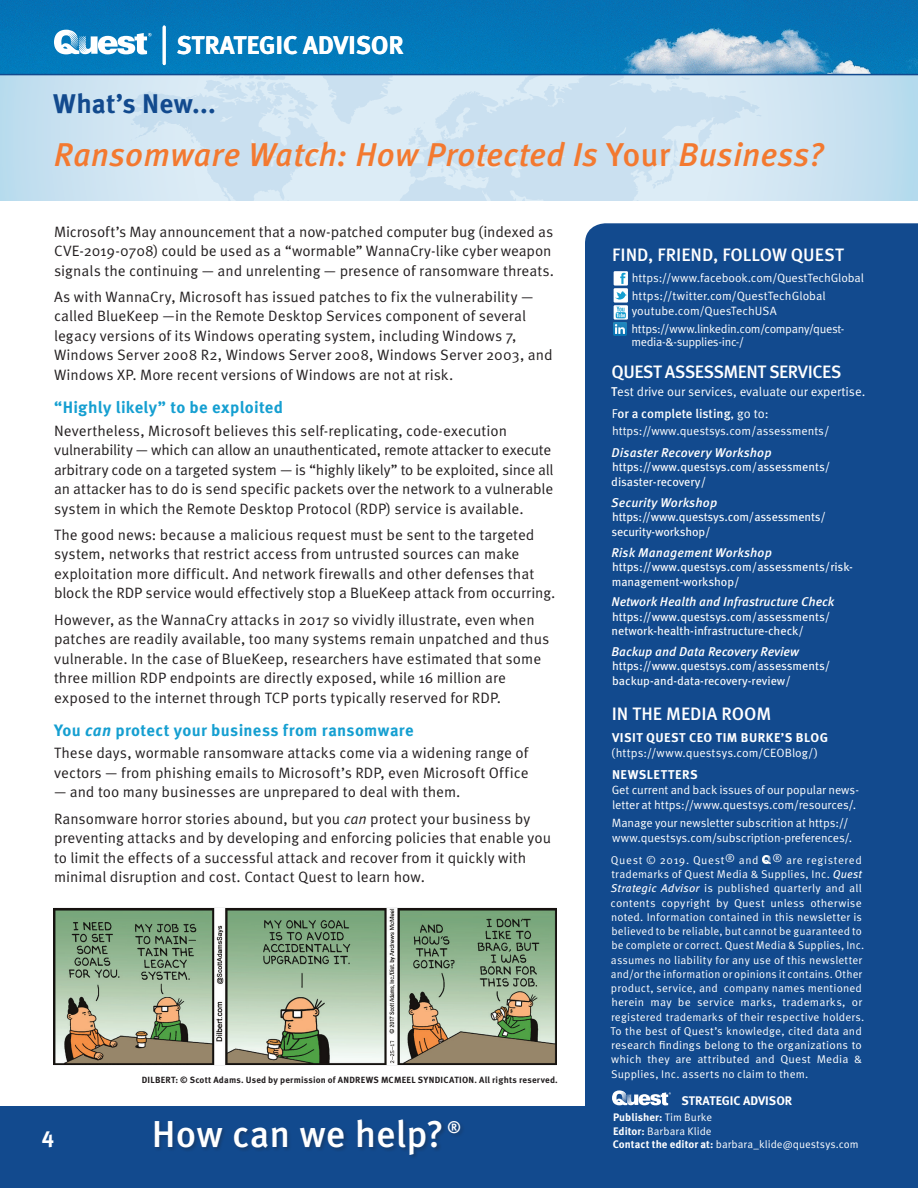
<style>
.page{position:relative;width:918px;height:1188px;background:#fff}
.page>*{position:absolute;margin:0;border:0;box-sizing:border-box;transform-origin:0 0}
.t1{font:500 37.5px "Meta OT";color:#fff}
.t2{font:italic 500 33px "Meta OT";letter-spacing:.005em;color:#f37930}
.t3{font:700 27px "Meta OT";letter-spacing:.005em;color:#124a8e}
.t4{font:700 25.5px "Meta OT";color:#fff}
.t5{font:700 22.5px "Meta OT";color:#fff}
.t6{font:500 18px "Meta OT";letter-spacing:-.005em;color:#fff}
.t7{font:500 18px "Meta OT";letter-spacing:-.03em;color:#fff}
.t8{font:700 16.5px "Meta OT";letter-spacing:.02em;color:#159fd1}
.t9{font:500 16.5px "Meta OT";color:#fff}
.t10{font:15px/19.5px "Meta OT Norm";color:#231f20}
.t11{font:italic 500 12.75px "Meta OT";color:#fff}
.t12{font:12.75px "Meta OT Norm";color:#fff}
.t13{font:700 12.75px "Meta OT";letter-spacing:.035em;color:#fff}
.t14{font:500 12.75px "Meta OT";color:#fff}
.t15{font:700 12.45px "Meta OT";color:#fff}
.t16{font:12px/15px "Meta OT Norm";letter-spacing:-.005em;color:#fff}
.t17{font:12px/14.4px "Meta OT";letter-spacing:-.005em;color:#fff}
.t18{font:12px/13.5px "Meta OT Norm";letter-spacing:-.03em;color:#fff}
.t19{font:11.25px/14.2px "Meta OT Norm";letter-spacing:.015em;color:#fff}
.t20{font:10.8px/13.5px "Meta OT Norm";color:#fff}
.t21{font:700 10.8px "Meta OT";letter-spacing:.005em;color:#fff}
.t22{font:700 9px "Meta OT";letter-spacing:.025em;color:#231f20}
.s1{font-style:normal}
.s2{font-style:italic}
.s3{font-family:"Meta OT Norm Ita"}
.s4{font-family:"Meta OT";font-weight:500}
.s5{font-family:"Meta OT Norm";font-weight:400}
.s6{font-family:"Meta OT";font-style:italic}
.s7{font-family:"Meta OT";font-weight:700}
</style>
<div class="page">
<svg style="left:0;top:75px;width:918px;height:126px;background:#cee3f1"></svg>
<div style="left:585px;top:223px;width:333px;height:884px;background:#124a8e"></div>
<img style="left:0;top:0;width:918px;height:74px">
<hr style="left:0;top:74px;width:918px;height:1px;background:#124a8e">
<div style="left:0;top:1107px;width:918px;height:81px;background:#124a8e"></div>
<img style="left:613px;top:322px;width:14px;height:14px">
<svg style="left:763px;top:855px;width:8px;height:9px"></svg>
<svg style="left:54px;top:30px;width:98px;height:25px"></svg>
<hr style="left:163px;top:27px;width:3px;height:37px;background:#fff">
<svg style="left:612px;top:1090px;width:59px;height:15px"></svg>
<div style="left:614px;top:271px;width:14px;height:15px;background:#fff"></div>
<svg style="left:620px;top:273px;width:6px;height:11px"></svg>
<div style="left:614px;top:288px;width:14px;height:15px;background:#fff"></div>
<svg style="left:615px;top:291px;width:12px;height:9px"></svg>
<svg style="left:614px;top:305px;width:14px;height:15px"></svg>
<svg style="left:616px;top:306px;width:10px;height:12px"></svg>
<hr style="left:616px;top:758px;width:198px;height:1px;background:#124a8e">
<div style="left:154px;top:1119px;width:311px;height:40px;background:#231f20;opacity:.3"></div>
<img style="left:54px;top:908px;width:503px;height:157px">
<h3 class="t4" style="left:177px;top:29px;width:229px">STRATEGIC ADVISOR</h3>
<h3 class="t3" style="left:53px;top:87px;width:164px">What’s New...</h3>
<h2 class="t2" style="left:54px;top:135px;width:771px">Ransomware Watch: How Protected Is <span class="s1">Your</span> Business?</h2>
<p class="t10" style="left:54px;top:222px;width:502px">Microsoft’s May announcement that a now-patched computer bug (indexed as<br>CVE-2019-0708) could be used as a “wormable” WannaCry-like cyber weapon signals the continuing — and unrelenting — presence of ransomware threats.</p>
<p class="t10" style="left:54px;top:287px;width:500px">As with WannaCry, Microsoft has issued patches to fix the vulnerability — called BlueKeep —in the Remote Desktop Services component of several legacy versions of its Windows operating system, including Windows 7, Windows Server 2008 R2, Windows Server 2008, Windows Server 2003, and Windows XP. More recent versions of Windows are not at risk.</p>
<p class="t8" style="left:54px;top:397px;width:231px">“Highly likely” to be exploited</p>
<p class="t10" style="left:54px;top:421px;width:501px">Nevertheless, Microsoft believes this self-replicating, code-execution vulnerability — which can allow an unauthenticated, remote attacker to execute arbitrary code on a targeted system — is “highly likely” to be exploited, since all an attacker has to do is send specific packets over the network to a vulnerable system in which the Remote Desktop Protocol (RDP) service is available.</p>
<p class="t10" style="left:54px;top:525px;width:503px">The good news: because a malicious request must be sent to the targeted system, networks that restrict access from untrusted sources can make exploitation more difficult. And network firewalls and other defenses that block the RDP service would effectively stop a BlueKeep attack from occurring.</p>
<p class="t10" style="left:54px;top:610px;width:497px">However, as the WannaCry attacks in 2017 so vividly illustrate, even when patches are readily available, too many systems remain unpatched and thus vulnerable. In the case of BlueKeep, researchers have estimated that some three million RDP endpoints are directly exposed, while 16 million are exposed to the internet through TCP ports typically reserved for RDP.</p>
<p class="t8" style="left:54px;top:719px;width:361px">You <span class="s2">can</span> protect your business from ransomware</p>
<p class="t10" style="left:54px;top:744px;width:476px">These days, wormable ransomware attacks come via a widening range of vectors — from phishing emails to Microsoft’s RDP, even Microsoft Office</p>
<p class="t10" style="left:54px;top:779px;width:478px;line-height:26.2px">— and too many businesses are unprepared to deal with them.<br>Ransomware horror stories abound, but you <span class="s3">can</span> protect your business by</p>
<p class="t10" style="left:54px;top:828px;width:499px">preventing attacks and by developing and enforcing policies that enable you to limit the effects of a successful attack and recover from it quickly with minimal disruption and cost. Contact Quest to learn how.</p>
<h3 class="t5" style="left:42px;top:1121px;width:14px">4</h3>
<p class="t22" style="left:142px;top:1074px;width:418px">DILBERT: © Scott Adams. Used by permission of ANDREWS MCMEEL SYNDICATION. All rights reserved.</p>
<h1 class="t1" style="left:152px;top:1111px;width:294px">How can we help?</h1>
<p class="t9" style="left:447px;top:1118px;width:16px">®</p>
<p class="t6" style="left:612px;top:243px;width:233px">FIND, FRIEND, FOLLOW QUEST</p>
<p class="t16" style="left:632px;top:270px;width:234px;line-height:17.2px">https://www.facebook.com/QuestTechGlobal https://twitter.com/QuestTechGlobal</p>
<p class="t16" style="left:632px;top:304px;width:146px">youtube.com/QuesTechUSA</p>
<p class="t18" style="left:631px;top:322px;width:215px">https://www.linkedin.com/company/quest&shy;media-&amp;-supplies-inc-/</p>
<p class="t7" style="left:611px;top:360px;width:231px">QUEST ASSESSMENT SERVICES</p>
<p class="t12" style="left:611px;top:384px;width:256px"><span class="s4">T</span>est drive our services, evaluate our expertise.</p>
<p class="t14" style="left:612px;top:406px;width:158px"><span class="s5">F</span>or a complete listing<span class="s5">, go to:</span></p>
<p class="t16" style="left:612px;top:423px;width:219px">https://www.questsys.com/assessments/</p>
<p class="t11" style="left:612px;top:445px;width:161px">Disaster Recovery Workshop</p>
<p class="t17" style="left:611px;top:460px;width:221px;line-height:15px">https://www.questsys.com/assessments/ disaster-recovery/</p>
<p class="t11" style="left:611px;top:495px;width:107px">Security Workshop</p>
<p class="t17" style="left:611px;top:510px;width:216px;line-height:15px">https://www.questsys.com/assessments/ security-workshop/</p>
<p class="t11" style="left:612px;top:545px;width:162px">Risk Management Workshop</p>
<p class="t17" style="left:612px;top:560px;width:243px">https://www.questsys.com/assessments/risk&shy;management-workshop/</p>
<p class="t11" style="left:612px;top:594px;width:224px">Network Health and Infrastructure Check</p>
<p class="t17" style="left:612px;top:610px;width:220px">https://www.questsys.com/assessments/ network-health-infrastructure-check/</p>
<p class="t11" style="left:612px;top:644px;width:189px">Backup and Data Recovery Review</p>
<p class="t17" style="left:612px;top:659px;width:220px">https://www.questsys.com/assessments/ backup-and-data-recovery-review/</p>
<p class="t6" style="left:612px;top:702px;width:161px">IN THE MEDIA ROOM</p>
<p class="t13" style="left:612px;top:729px;width:217px">VISIT QUEST CEO TIM BURKE’S BLOG</p>
<p class="t16" style="left:611px;top:745px;width:208px">(https://www.questsys.com/CEOBlog/)</p>
<p class="t13" style="left:612px;top:766px;width:87px">NEWSLETTERS</p>
<p class="t16" style="left:612px;top:782px;width:249px">Get current and back issues of our popular news&shy;letter at https://www.questsys.com/resources/.</p>
<p class="t16" style="left:612px;top:816px;width:242px">Manage your newsletter subscrition at https:// www.questsys.com/subscription-preferences/.</p>
<p class="t19" style="left:611px;top:853px;width:255px">Quest © 2019. Quest® and ® are registered trademarks of Quest Media &amp; Supplies, Inc. <span class="s6">Quest Strategic Advisor</span> is published quarterly and all contents copyright by Quest unless otherwise noted. Information contained in this newsletter is believed to be reliable, but cannot be guaranteed to be complete or correct. Quest Media &amp; Supplies, Inc. assumes no liability for any use of this newsletter and/or the information or opinions it contains. Other product, service, and company names mentioned herein may be service marks, trademarks, or registered trademarks of their respective holders.<br>To the best of Quest’s knowledge, cited data and research findings belong to the organizations to which they are attributed and Quest Media &amp; Supplies, Inc. asserts no claim to them.</p>
<p class="t15" style="left:682px;top:1093px;width:112px">STRATEGIC ADVISOR</p>
<p class="t21" style="left:613px;top:1111px;width:101px">Publisher: <span class="s5">Tim Burke</span></p>
<p class="t20" style="left:613px;top:1124px;width:247px"><span class="s7">Editor:</span> Barbara Klide<br><span class="s7">Contact the editor at:</span> barbara_klide@questsys.com</p>
</div>
